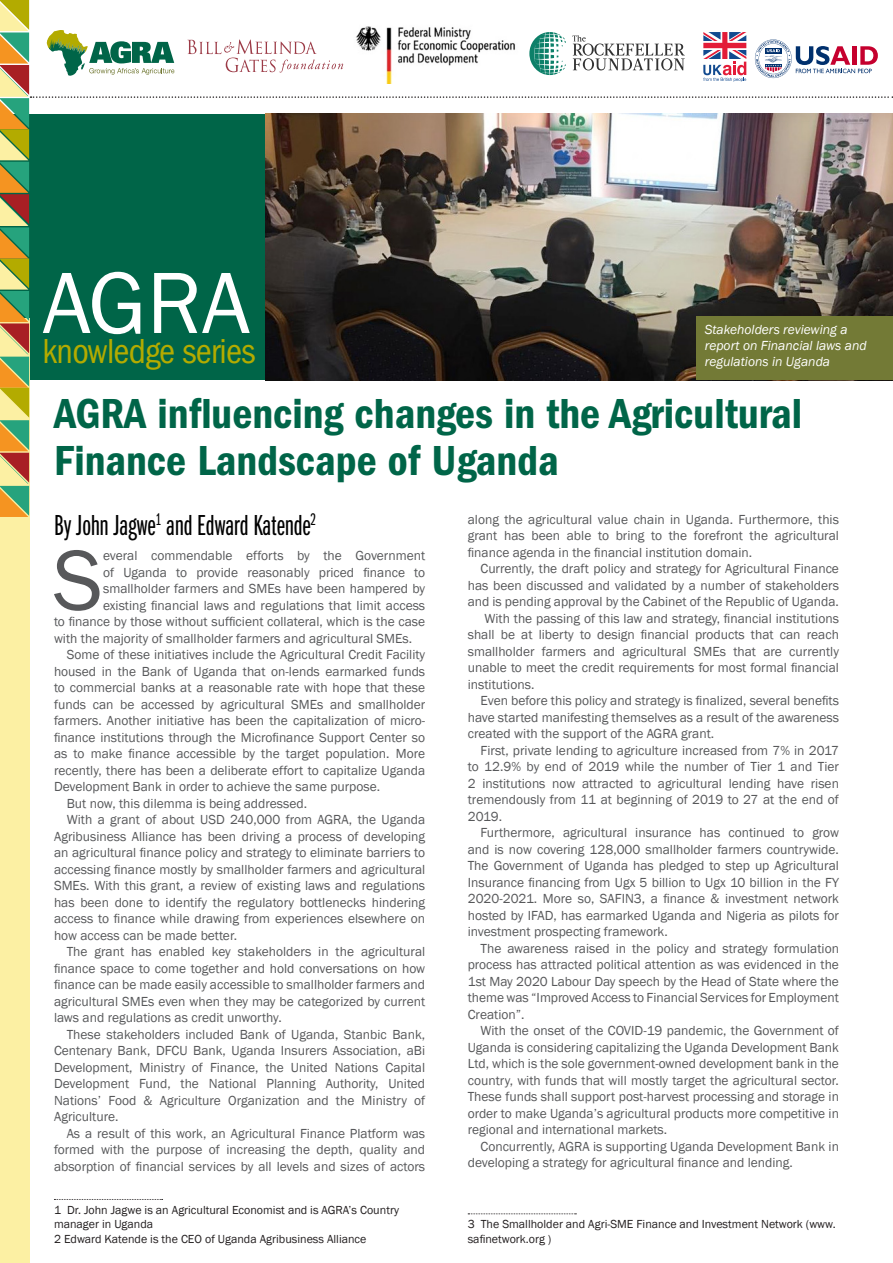
<style>
.page{position:relative;width:893px;height:1263px;background:#fff}
.page>*{position:absolute;margin:0;border:0;box-sizing:border-box;transform-origin:0 0}
.Normal__Web{font:90px "Franklin Gothic";color:#fff}
.Normal__Web-2{font:87.75px "Franklin Gothic";color:#57585a}
.t1{font:43.5px/46.5px "ITC Franklin Gothic Std Dm Cd";color:#006548}
.t2{font:condensed 36px "ITC Franklin Gothic Std";letter-spacing:-.02em;color:#b3ab00}
.t3{font:30px "ITC Franklin Gothic Std Bk X Cp";color:#000}
.Normal__Web-3{font:13.5px/16.5px "Franklin Gothic";color:#57585a;text-align:justify}
.Normal__Web-4{font:italic 13.5px/16px "Franklin Gothic";color:#fff}
.t4{font:12px/14.4px "Franklin Gothic";color:#231f20}
</style>
<div class="page">
<svg style="left:54px;top:1199px;width:109px;height:1px"></svg>
<svg style="left:468px;top:1213px;width:108px;height:1px"></svg>
<div style="left:0;top:318px;width:30px;height:945px;background:#fcf0a3"></div>
<img style="left:0;top:0;width:893px;height:517px">
<img style="left:353px;top:25px;width:169px;height:58px">
<p class="Normal__Web" style="left:43px;top:247px;width:209px">AGRA</p>
<p class="t2" style="left:43px;top:331px;width:215px">knowledge series</p>
<p class="t1" style="left:54px;top:391px;width:750px">AGRA influencing changes in the Agricultural<br>Finance Landscape of Uganda</p>
<p class="Normal__Web-4" style="left:705px;top:322px;width:163px">Stakeholders reviewing a report on Financial laws and regulations in Uganda</p>
<p class="t3" style="left:54px;top:509px;width:264px">By John Jagwe<sup>1</sup> and Edward Katende<sup>2</sup></p>
<p class="Normal__Web-2" style="left:53px;top:526px;width:51px">S</p>
<p class="Normal__Web-3" style="left:103px;top:548px;width:324px">everal commendable efforts by the Government</p>
<p class="Normal__Web-3" style="left:103px;top:564px;width:324px">of Uganda to provide reasonably priced finance to</p>
<p class="Normal__Web-3" style="left:103px;top:581px;width:324px">smallholder farmers and SMEs have been hampered by</p>
<p class="Normal__Web-3" style="left:103px;top:597px;width:324px">existing financial laws and regulations that limit access</p>
<p class="Normal__Web-3" style="left:54px;top:614px;width:373px">to finance by those without sufficient collateral, which is the case</p>
<p class="Normal__Web-3" style="left:54px;top:630px;width:360px">with the majority of smallholder farmers and agricultural SMEs.</p>
<p class="Normal__Web-3" style="left:54px;top:647px;width:373px;text-indent:13px">Some of these initiatives include the Agricultural Credit Facility housed in the Bank of Uganda that on-lends earmarked funds to commercial banks at a reasonable rate with hope that these funds can be accessed by agricultural SMEs and smallholder farmers. Another initiative has been the capitalization of micro&shy;finance institutions through the Microfinance Support Center so as to make finance accessible by the target population. More recently, there has been a deliberate effort to capitalize Uganda Development Bank in order to achieve the same purpose.</p>
<p class="Normal__Web-3" style="left:67px;top:795px;width:242px">But now, this dilemma is being addressed.</p>
<p class="Normal__Web-3" style="left:54px;top:812px;width:373px;text-indent:13px">With a grant of about USD 240,000 from AGRA, the Uganda Agribusiness Alliance has been driving a process of developing an agricultural finance policy and strategy to eliminate barriers to accessing finance mostly by smallholder farmers and agricultural SMEs. With this grant, a review of existing laws and regulations has been done to identify the regulatory bottlenecks hindering access to finance while drawing from experiences elsewhere on how access can be made better.</p>
<p class="Normal__Web-3" style="left:54px;top:944px;width:373px;text-indent:13px">The grant has enabled key stakeholders in the agricultural finance space to come together and hold conversations on how finance can be made easily accessible to smallholder farmers and agricultural SMEs even when they may be categorized by current laws and regulations as credit unworthy.</p>
<p class="Normal__Web-3" style="left:54px;top:1026px;width:373px;text-indent:13px">These stakeholders included Bank of Uganda, Stanbic Bank, Centenary Bank, DFCU Bank, Uganda Insurers Association, aBi Development, Ministry of Finance, the United Nations Capital Development Fund, the National Planning Authority, United Nations’ Food &amp; Agriculture Organization and the Ministry of Agriculture.</p>
<p class="Normal__Web-3" style="left:54px;top:1125px;width:373px;text-indent:13px">As a result of this work, an Agricultural Finance Platform was formed with the purpose of increasing the depth, quality and absorption of financial services by all levels and sizes of actors</p>
<p class="t4" style="left:54px;top:1203px;width:347px">1 Dr. John Jagwe is an Agricultural Economist and is AGRA’s Country manager in Uganda</p>
<p class="t4" style="left:54px;top:1232px;width:314px">2 Edward Katende is the CEO of Uganda Agribusiness Alliance</p>
<p class="Normal__Web-3" style="left:468px;top:511px;width:373px">along the agricultural value chain in Uganda. Furthermore, this grant has been able to bring to the forefront the agricultural finance agenda in the financial institution domain.</p>
<p class="Normal__Web-3" style="left:468px;top:561px;width:373px;text-indent:13px">Currently, the draft policy and strategy for Agricultural Finance has been discussed and validated by a number of stakeholders and is pending approval by the Cabinet of the Republic of Uganda.</p>
<p class="Normal__Web-3" style="left:468px;top:610px;width:373px;text-indent:17px">With the passing of this law and strategy, financial institutions shall be at liberty to design financial products that can reach smallholder farmers and agricultural SMEs that are currently unable to meet the credit requirements for most formal financial institutions.</p>
<p class="Normal__Web-3" style="left:468px;top:693px;width:373px;text-indent:13px">Even before this policy and strategy is finalized, several benefits have started manifesting themselves as a result of the awareness created with the support of the AGRA grant.</p>
<p class="Normal__Web-3" style="left:468px;top:742px;width:373px;text-indent:13px">First, private lending to agriculture increased from 7% in 2017 to 12.9% by end of 2019 while the number of Tier 1 and Tier 2 institutions now attracted to agricultural lending have risen tremendously from 11 at beginning of 2019 to 27 at the end of 2019.</p>
<p class="Normal__Web-3" style="left:468px;top:825px;width:373px;text-indent:13px">Furthermore, agricultural insurance has continued to grow and is now covering 128,000 smallholder farmers countrywide.<br>The Government of Uganda has pledged to step up Agricultural Insurance financing from Ugx 5 billion to Ugx 10 billion in the FY 2020-2021. More so, SAFIN3, a finance &amp; investment network hosted by IFAD, has earmarked Uganda and Nigeria as pilots for investment prospecting framework.</p>
<p class="Normal__Web-3" style="left:468px;top:940px;width:373px;text-indent:13px">The awareness raised in the policy and strategy formulation process has attracted political attention as was evidenced in the 1st May 2020 Labour Day speech by the Head of State where the theme was “Improved Access to Financial Services for Employment Creation”.</p>
<p class="Normal__Web-3" style="left:468px;top:1023px;width:373px;text-indent:13px">With the onset of the COVID-19 pandemic, the Government of Uganda is considering capitalizing the Uganda Development Bank Ltd, which is the sole government-owned development bank in the country, with funds that will mostly target the agricultural sector.<br>These funds shall support post-harvest processing and storage in order to make Uganda’s agricultural products more competitive in regional and international markets.</p>
<p class="Normal__Web-3" style="left:468px;top:1138px;width:373px;text-indent:13px">Concurrently, AGRA is supporting Uganda Development Bank in developing a strategy for agricultural finance and lending.</p>
<p class="t4" style="left:468px;top:1217px;width:370px">3 The Smallholder and Agri-SME Finance and Investment Network (www. safinetwork.org )</p>
</div>
